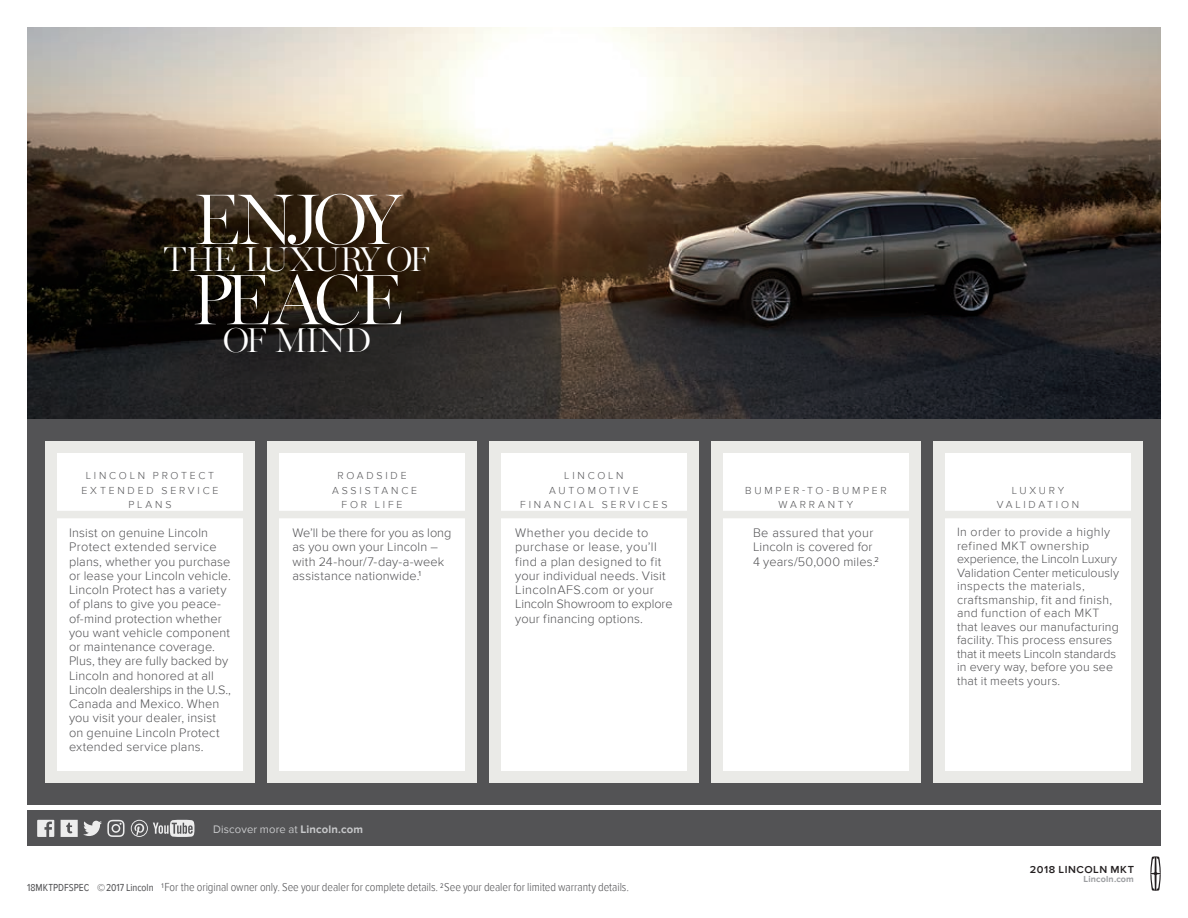
<style>
.page{position:relative;width:1188px;height:918px;background:#fff}
.page>*{position:absolute;margin:0;border:0;box-sizing:border-box;transform-origin:0 0}
.t1{font:300 72px "Miller Banner";letter-spacing:-.08em;color:#fff}
.t2{font:300 34.8px "Miller Banner";letter-spacing:-.05em;color:#fff}
.t3{font:300 12.75px/14.2px "Proxima Nova";letter-spacing:.01em;color:#535355}
.t4{font:300 12.3px/13.5px "Proxima Nova";letter-spacing:.015em;color:#535355}
.t5{font:300 12px "Proxima Nova Cond";letter-spacing:-.005em;color:#535355}
.t6{font:11.25px "Proxima Nova";letter-spacing:.02em;color:#c7c8ca}
.t7{font:300 10.5px/14.2px "Proxima Nova";letter-spacing:.265em;color:#535355;text-align:center}
.t8{font:600 10.5px "Proxima Nova";letter-spacing:.05em;color:#231f20;scale:1.04 1}
.t9{font:700 9px "Proxima Nova";letter-spacing:.02em;color:#9d9fa2}
.s1{font-weight:700}
.s2{font-weight:400;font-size:10.5px}
.s3{font-weight:600;font-size:10.5px}
</style>
<div class="page">
<div style="left:27px;top:418px;width:1134px;height:388px;background:#535355"></div>
<div style="left:27px;top:810px;width:1134px;height:36px;background:#535355"></div>
<svg style="left:1150px;top:856px;width:11px;height:35px"></svg>
<img style="left:27px;top:27px;width:1134px;height:391px">
<svg style="left:37px;top:820px;width:17px;height:17px"></svg>
<svg style="left:131px;top:820px;width:63px;height:17px"></svg>
<svg style="left:84px;top:820px;width:41px;height:17px"></svg>
<svg style="left:61px;top:820px;width:17px;height:17px"></svg>
<div style="left:51px;top:447px;width:198px;height:330px;background:#fff"></div>
<div style="left:57px;top:511px;width:186px;height:7px;background:#eaeae7"></div>
<div style="left:45px;top:441px;width:210px;height:342px;border:12px solid #eaeae7"></div>
<div style="left:273px;top:447px;width:198px;height:330px;background:#fff"></div>
<div style="left:279px;top:511px;width:186px;height:7px;background:#eaeae7"></div>
<div style="left:267px;top:441px;width:210px;height:342px;border:12px solid #eaeae7"></div>
<div style="left:495px;top:447px;width:198px;height:330px;background:#fff"></div>
<div style="left:501px;top:511px;width:186px;height:7px;background:#eaeae7"></div>
<div style="left:489px;top:441px;width:210px;height:342px;border:12px solid #eaeae7"></div>
<div style="left:717px;top:447px;width:198px;height:330px;background:#fff"></div>
<div style="left:723px;top:511px;width:186px;height:7px;background:#eaeae7"></div>
<div style="left:711px;top:441px;width:210px;height:342px;border:12px solid #eaeae7"></div>
<div style="left:939px;top:447px;width:198px;height:330px;background:#fff"></div>
<div style="left:945px;top:511px;width:186px;height:7px;background:#eaeae7"></div>
<div style="left:933px;top:441px;width:210px;height:342px;border:12px solid #eaeae7"></div>
<h1 class="t1" style="left:193px;top:176px;width:209px">ENJOY</h1>
<h2 class="t2" style="left:164px;top:239px;width:267px">THE LUXURY OF</h2>
<h1 class="t1" style="left:191px;top:256px;width:214px">PEACE</h1>
<h2 class="t2" style="left:223px;top:319px;width:150px">OF MIND</h2>
<p class="t7" style="left:81px;top:469px;width:139px">LINCOLN PROTECT<br>EXTENDED SERVICE<br>PLANS</p>
<p class="t3" style="left:69px;top:526px;width:164px">Insist on genuine Lincoln<br>Protect extended service plans, whether you purchase or lease your Lincoln vehicle.<br>Lincoln Protect has a variety of plans to give you peace&shy;of-mind protection whether you want vehicle component or maintenance coverage.<br>Plus, they are fully backed by<br>Lincoln and honored at all<br>Lincoln dealerships in the U.S.,<br>Canada and Mexico. When you visit your dealer, insist on genuine Lincoln Protect extended service plans.</p>
<p class="t7" style="left:332px;top:469px;width:87px">ROADSIDE<br>ASSISTANCE<br>FOR LIFE</p>
<p class="t3" style="left:292px;top:526px;width:161px">We’ll be there for you as long as you own your Lincoln – with 24-hour/7-day-a-week assistance nationwide.<sup>1</sup></p>
<p class="t6" style="left:213px;top:823px;width:151px">Discover more at <span class="s1">Lincoln.com</span></p>
<p class="t7" style="left:520px;top:469px;width:149px">LINCOLN<br>AUTOMOTIVE<br>FINANCIAL SERVICES</p>
<p class="t3" style="left:515px;top:526px;width:159px">Whether you decide to purchase or lease, you’ll find a plan designed to fit your individual needs. Visit<br>LincolnAFS.com or your<br>Lincoln Showroom to explore your financing options.</p>
<p class="t5" style="left:27px;top:880px;width:604px"><span class="s2">18MKTPDFSPEC</span> <span class="s3">©</span><span class="s2">2017 Lincoln</span> <sup>1</sup>For the original owner only. See your dealer for complete details. <sup>2</sup>See your dealer for limited warranty details.</p>
<p class="t7" style="left:745px;top:483px;width:143px">BUMPER-TO-BUMPER<br>WARRANTY</p>
<p class="t3" style="left:753px;top:526px;width:127px">Be assured that your<br>Lincoln is covered for<br>4 years/50,000 miles.<sup>2</sup></p>
<p class="t7" style="left:997px;top:483px;width:84px">LUXURY<br>VALIDATION</p>
<p class="t4" style="left:957px;top:526px;width:163px">In order to provide a highly refined MKT ownership experience, the Lincoln Luxury<br>Validation Center meticulously inspects the materials, craftsmanship, fit and finish, and function of each MKT that leaves our manufacturing facility. This process ensures that it meets Lincoln standards in every way, before you see that it meets yours.</p>
<p class="t8" style="left:1030px;top:863px;width:102px">2018 LINCOLN MKT</p>
<p class="t9" style="left:1084px;top:873px;width:52px">Lincoln.com</p>
</div>
